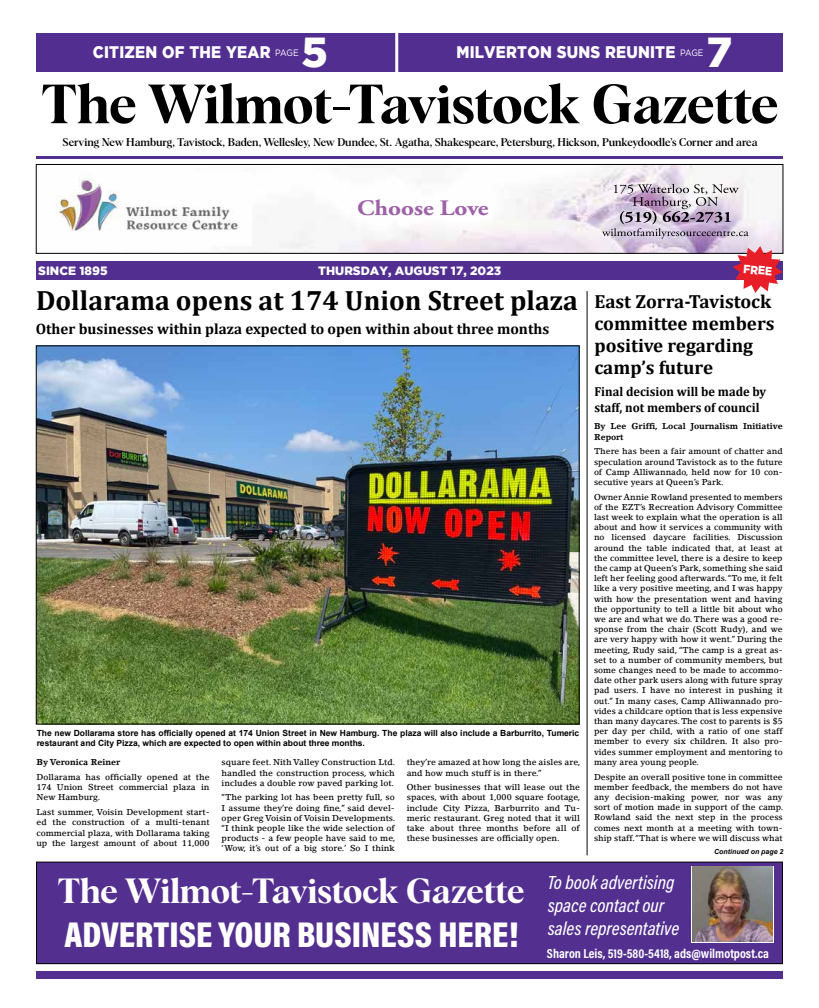
<style>
.page{position:relative;width:819px;height:1008px;background:#fff}
.page>*{position:absolute;margin:0;border:0;box-sizing:border-box;transform-origin:0 0}
.t1{font:54px "Albra Semi";letter-spacing:-.01em;color:#000}
.t2{font:900 41.8px "Gotham";color:#fff}
.t3{font:900 36.3px "Acumin Pro Cond";color:#fff}
.t4{font:34.3px "Albra Semi";letter-spacing:-.01em;color:#fff}
.t5{font:700 28px "Cambria";color:#000}
.t6{font:700 22px "Adobe Garamond Pro";color:#9e61a8;scale:1.14 1}
.t7{font:italic 500 19.1px/23px "Acumin Pro Cond";color:#fff}
.t8{font:700 19px/22px "Cambria";color:#000}
.t9{font:900 16.7px "Gotham";letter-spacing:.015em;color:#fff;scale:.9 1}
.t10{font:700 15px "Cambria";color:#000}
.t11{font:700 13.1px "Acumin Pro Cond";color:#fff}
.t12{font:700 13px/15.6px "Cambria";color:#000;scale:.96 1}
.t13{font:900 12px "Gotham";color:#fff}
.t14{font:900 11.9px "Gotham";color:#fff;scale:.9 1}
.t15{font:500 11px "Albra";letter-spacing:-.005em;color:#000}
.t16{font:500 8.5px/10.2px "Lino Letter Std";color:#000;text-align:justify}
.t17{font:700 8.5px/10.2px "Arial";color:#000}
.t18{font:700 8.5px/10.2px "Lino Letter Std";color:#000}
.t19{font:italic 700 7px "Arial";color:#000}
.s1{font-weight:400;font-size:9.3px}
</style>
<div class="page">
<div style="left:37px;top:862px;width:745px;height:102px;background:#532f90"></div>
<svg style="left:691px;top:866px;width:83px;height:77px"></svg>
<img style="left:692px;top:867px;width:81px;height:75px">
<div style="left:36px;top:862px;width:747px;height:102px;border:1px solid #000"></div>
<hr style="left:36px;top:156px;width:747px;height:3px;background:#523090">
<div style="left:36px;top:972px;width:747px;height:7px;background:#522e91"></div>
<img style="left:85px;top:166px;width:696px;height:86px">
<img style="left:56px;top:173px;width:196px;height:73px">
<svg style="left:602px;top:184px;width:147px;height:55px;background:#bfb3c5"></svg>
<div style="left:36px;top:164px;width:747px;height:90px;border:1px solid #000"></div>
<div style="left:36px;top:261px;width:747px;height:19px;background:#522e91"></div>
<hr style="left:587px;top:291px;width:1px;height:564px;background:#000">
<div style="left:36px;top:33px;width:747px;height:39px;background:#522e91"></div>
<hr style="left:395px;top:29px;width:3px;height:47px;background:#fff">
<svg style="left:733px;top:246px;width:50px;height:47px"></svg>
<img style="left:38px;top:348px;width:539px;height:374px">
<h3 class="t9" style="left:93px;top:42px;width:230px">CITIZEN OF THE YEAR <span class="s1">PAGE</span></h3>
<h2 class="t2" style="left:301px;top:28px;width:28px">5</h2>
<h3 class="t9" style="left:456px;top:42px;width:276px">MILVERTON SUNS REUNITE <span class="s1">PAGE</span></h3>
<h2 class="t2" style="left:706px;top:28px;width:27px">7</h2>
<h1 class="t1" style="left:41px;top:65px;width:739px">The Wilmot-Tavistock Gazette</h1>
<p class="t15" style="left:63px;top:134px;width:697px">Serving New Hamburg, Tavistock, Baden, Wellesley, New Dundee, St. Agatha, Shakespeare, Petersburg, Hickson, Punkeydoodle’s Corner and area</p>
<h3 class="t6" style="left:357px;top:195px;width:117px">Choose Love</h3>
<h3 class="t13" style="left:38px;top:263px;width:71px">SINCE 1895</h3>
<h3 class="t13" style="left:318px;top:263px;width:185px">THURSDAY, AUGUST 17, 2023</h3>
<h3 class="t5" style="left:36px;top:281px;width:544px">Dollarama opens at 174 Union Street plaza</h3>
<h3 class="t10" style="left:36px;top:319px;width:515px">Other businesses within plaza expected to open within about three months</h3>
<p class="t17" style="left:37px;top:728px;width:544px">The new Dollarama store has officially opened at 174 Union Street in New Hamburg. The plaza will also include a Barburrito, Tumeric restaurant and City Pizza, which are expected to open within about three months.</p>
<p class="t18" style="left:36px;top:757px;width:85px">By Veronica Reiner</p>
<p class="t16" style="left:36px;top:772px;width:175px">Dollarama has officially opened at the 174 Union Street commercial plaza in New Hamburg.</p>
<p class="t16" style="left:36px;top:807px;width:175px">Last summer, Voisin Development start&shy;ed the construction of a multi-tenant commercial plaza, with Dollarama taking up the largest amount of about 11,000</p>
<p class="t16" style="left:222px;top:757px;width:175px">square feet. Nith Valley Construction Ltd. handled the construction process, which includes a double row paved parking lot.</p>
<p class="t16" style="left:222px;top:792px;width:175px">“The parking lot has been pretty full, so I assume they’re doing fine,” said devel&shy;oper Greg Voisin of Voisin Developments. “I think people like the wide selection of products - a few people have said to me, ‘Wow, it’s out of a big store.’ So I think</p>
<p class="t16" style="left:407px;top:757px;width:175px">they’re amazed at how long the aisles are, and how much stuff is in there.”</p>
<p class="t16" style="left:407px;top:782px;width:175px">Other businesses that will lease out the spaces, with about 1,000 square footage, include City Pizza, Barburrito and Tu&shy;meric restaurant. Greg noted that it will take about three months before all of these businesses are officially open.</p>
<h3 class="t14" style="left:744px;top:262px;width:34px;rotate:4deg">FREE</h3>
<h3 class="t8" style="left:594px;top:290px;width:182px">East Zorra-Tavistock committee members positive regarding camp’s future</h3>
<h3 class="t12" style="left:594px;top:384px;width:181px">Final decision will be made by staff, not members of council</h3>
<p class="t18" style="left:594px;top:421px;width:190px">By Lee Griffi, Local Journalism Initiative<br>Report</p>
<p class="t16" style="left:594px;top:446px;width:190px">There has been a fair amount of chatter and speculation around Tavistock as to the future of Camp Alliwannado, held now for 10 con&shy;secutive years at Queen’s Park.</p>
<p class="t16" style="left:594px;top:492px;width:190px">Owner Annie Rowland presented to members of the EZT’s Recreation Advisory Committee last week to explain what the operation is all about and how it services a community with no licensed daycare facilities. Discussion around the table indicated that, at least at the committee level, there is a desire to keep the camp at Queen’s Park, something she said left her feeling good afterwards. “To me, it felt like a very positive meeting, and I was happy with how the presentation went and having the opportunity to tell a little bit about who we are and what we do. There was a good re&shy;sponse from the chair (Scott Rudy), and we are very happy with how it went.” During the meeting, Rudy said, “The camp is a great as&shy;set to a number of community members, but some changes need to be made to accommo&shy;date other park users along with future spray pad users. I have no interest in pushing it out.” In many cases, Camp Alliwannado pro&shy;vides a childcare option that is less expensive than many daycares. The cost to parents is $5 per day per child, with a ratio of one staff member to every six children. It also pro&shy;vides summer employment and mentoring to many area young people.</p>
<p class="t16" style="left:594px;top:771px;width:191px">Despite an overall positive tone in committee member feedback, the members do not have any decision-making power, nor was any sort of motion made in support of the camp.<br>Rowland said the next step in the process comes next month at a meeting with town&shy;ship staff. “That is where we will discuss what</p>
<p class="t19" style="left:714px;top:847px;width:71px">Continued on page 2</p>
<h3 class="t4" style="left:57px;top:866px;width:469px">The Wilmot-Tavistock Gazette</h3>
<h3 class="t3" style="left:65px;top:911px;width:456px">ADVERTISE YOUR BUSINESS HERE!</h3>
<h3 class="t7" style="left:548px;top:870px;width:133px">To book advertising space contact our sales representative</h3>
<h3 class="t11" style="left:547px;top:945px;width:224px">Sharon Leis, 519-580-5418, ads@wilmotpost.ca</h3>
</div>
